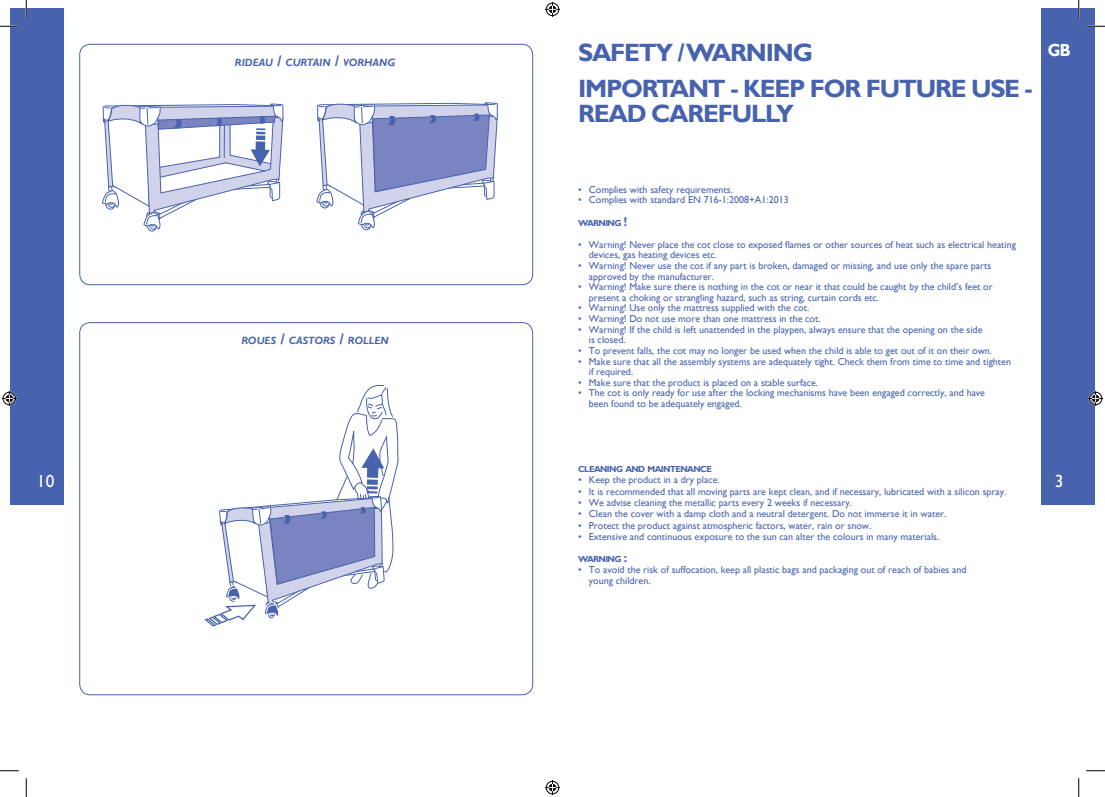
<style>
.page{position:relative;width:1105px;height:797px;background:#fff}
.page>*{position:absolute;margin:0;border:0;box-sizing:border-box;transform-origin:0 0}
.t1{font:700 25px/35.4px "Gill Sans";letter-spacing:-.05em;color:#4863ae}
.t2{font:17.5px "Gill Sans";color:#fff}
.t3{font:700 17.5px "Gill Sans";color:#fff;scale:.9 1}
.t4{font:italic 700 10.5px "Gill Sans";color:#4863ae}
.t5{font:10px/10.6px "Gill Sans";color:#4863ae}
.t6{font:700 8.75px "Gill Sans";letter-spacing:-.07em;color:#4863ae}
.s1{font-size:15px}
.s2{font-size:12.5px}
</style>
<div class="page">
<div style="left:1041px;top:8px;width:54px;height:496px;background:#4863ae"></div>
<div style="left:10px;top:8px;width:53px;height:496px;background:#4863ae"></div>
<div style="left:79px;top:44px;width:454px;height:241px;border:1px solid #4863ae;border-radius:11px"></div>
<svg style="left:316px;top:102px;width:182px;height:129px"></svg>
<svg style="left:102px;top:104px;width:182px;height:128px"></svg>
<svg style="left:204px;top:385px;width:194px;height:242px"></svg>
<svg style="left:0;top:25px;width:19px;height:2px"></svg>
<svg style="left:1086px;top:25px;width:19px;height:2px"></svg>
<svg style="left:0;top:770px;width:19px;height:1px"></svg>
<svg style="left:1086px;top:770px;width:19px;height:1px"></svg>
<svg style="left:25px;top:0;width:2px;height:19px"></svg>
<svg style="left:25px;top:778px;width:2px;height:19px"></svg>
<svg style="left:1078px;top:0;width:1px;height:19px"></svg>
<svg style="left:1078px;top:778px;width:1px;height:19px"></svg>
<svg style="left:545px;top:2px;width:15px;height:15px"></svg>
<svg style="left:545px;top:780px;width:15px;height:15px"></svg>
<svg style="left:2px;top:391px;width:15px;height:15px"></svg>
<svg style="left:1088px;top:391px;width:15px;height:15px"></svg>
<h2 class="t2" style="left:37px;top:471px;width:19px">10</h2>
<p class="t4" style="left:235px;top:56px;width:162px">RIDEAU <span class="s1">/</span> CURTAIN <span class="s1">/</span> VORHANG</p>
<p class="t4" style="left:241px;top:335px;width:149px">ROUES <span class="s1">/</span> CASTORS <span class="s1">/</span> ROLLEN</p>
<h1 class="t1" style="left:578px;top:35px;width:17px">SAFET</h1>
<h1 class="t1" style="left:578px;top:35px;width:456px;text-indent:77px">Y / WARNING<br>IMPORTANT - KEEP FOR FUTURE USE -</h1>
<h1 class="t1" style="left:578px;top:95px;width:217px">READ CAREFULLY</h1>
<h2 class="t3" style="left:1048px;top:40px;width:27px">GB</h2>
<p class="t5" style="left:578px;top:184px;width:156px">• Complies with safety requirements.</p>
<p class="t5" style="left:578px;top:194px;width:212px">• Complies with standard EN 716-1:2008+A1:2013</p>
<p class="t6" style="left:578px;top:218px;width:50px">WARNING <span class="s2">!</span></p>
<p class="t5" style="left:589px;top:239px;width:429px;text-indent:-11px">• Warning! Never place the cot close to exposed flames or other sources of heat such as electrical heating devices, gas heating devices etc.</p>
<p class="t5" style="left:589px;top:260px;width:404px;text-indent:-11px">• Warning! Never use the cot if any part is broken, damaged or missing, and use only the spare parts approved by the manufacturer.</p>
<p class="t5" style="left:589px;top:281px;width:405px;text-indent:-11px">• Warning! Make sure there is nothing in the cot or near it that could be caught by the child’s feet or present a choking or strangling hazard, such as string, curtain cords etc.</p>
<p class="t5" style="left:578px;top:303px;width:233px">• Warning! Use only the mattress supplied with the cot.</p>
<p class="t5" style="left:578px;top:313px;width:244px">• Warning! Do not use more than one mattress in the cot.</p>
<p class="t5" style="left:589px;top:324px;width:395px;text-indent:-11px">• Warning! If the child is left unattended in the playpen, always ensure that the opening on the side is closed.</p>
<p class="t5" style="left:578px;top:345px;width:415px">• To prevent falls, the cot may no longer be used when the child is able to get out of it on their own.</p>
<p class="t5" style="left:589px;top:356px;width:424px;text-indent:-11px">• Make sure that all the assembly systems are adequately tight. Check them from time to time and tighten if required.</p>
<p class="t5" style="left:578px;top:377px;width:241px">• Make sure that the product is placed on a stable surface.</p>
<p class="t5" style="left:589px;top:388px;width:398px;text-indent:-11px">• The cot is only ready for use after the locking mechanisms have been engaged correctly, and have been found to be adequately engaged.</p>
<p class="t6" style="left:578px;top:464px;width:135px">CLEANING AND MAINTENANCE</p>
<p class="t5" style="left:578px;top:474px;width:143px">• Keep the product in a dry place.</p>
<p class="t5" style="left:578px;top:486px;width:430px">• It is recommended that all moving parts are kept clean, and if necessary, lubricated with a silicon spray.</p>
<p class="t5" style="left:578px;top:497px;width:275px">• We advise cleaning the metallic parts every 2 weeks if necessary.</p>
<p class="t5" style="left:578px;top:508px;width:370px">• Clean the cover with a damp cloth and a neutral detergent. Do not immerse it in water.</p>
<p class="t5" style="left:578px;top:519px;width:295px">• Protect the product against atmospheric factors, water, rain or snow.</p>
<p class="t5" style="left:578px;top:531px;width:363px">• Extensive and continuous exposure to the sun can alter the colours in many materials.</p>
<p class="t6" style="left:578px;top:554px;width:50px">WARNING <span class="s2">:</span></p>
<p class="t5" style="left:589px;top:564px;width:379px;text-indent:-11px">• To avoid the risk of suffocation, keep all plastic bags and packaging out of reach of babies and young children.</p>
<h2 class="t2" style="left:1055px;top:471px;width:10px">3</h2>
</div>
